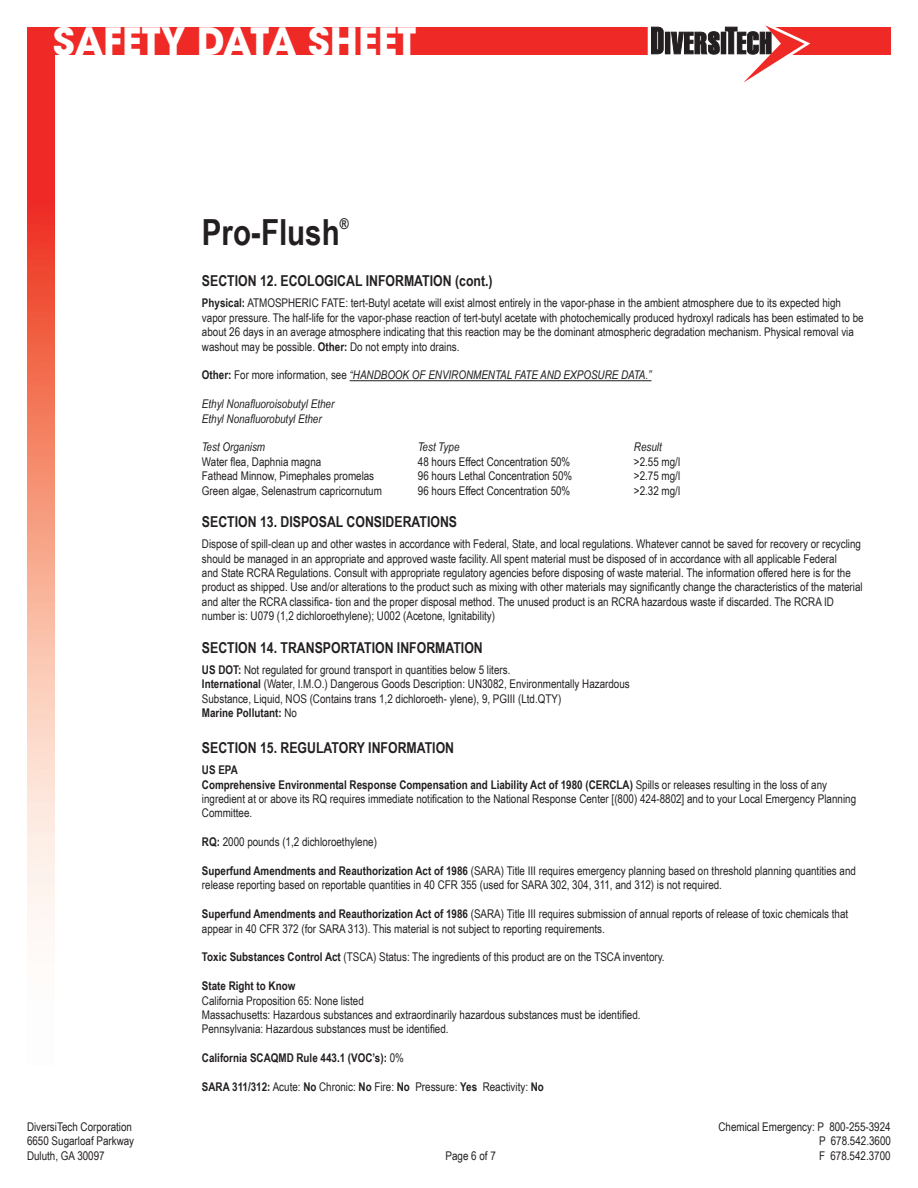
<style>
.page{position:relative;width:918px;height:1188px;background:#fff}
.page>*{position:absolute;margin:0;border:0;box-sizing:border-box;transform-origin:0 0}
.t1{font:700 37.5px "ITC Avant Garde Std";color:#fff}
.Main_Title{font:700 36px "Arial Narrow";color:#231f20}
.Section_Title{font:700 15px "Arial Narrow";color:#231f20}
.Main_Title-2{font:700 14.85px "Arial Narrow";color:#231f20}
.Body{font:12px/14.4px "Arial Narrow";color:#231f20}
.Body-2{font:italic 12px "Arial Narrow";color:#231f20}
.Body-3{font:700 12px "Arial Narrow";color:#231f20}
.s1{font-weight:700}
.s2{font-weight:700;font-style:normal}
.s3{font-style:normal}
.s4{font-weight:400}
</style>
<div class="page">
<div style="left:27px;top:27px;width:864px;height:27px;background:#ee2926"></div>
<img style="left:27px;top:54px;width:27px;height:873px">
<svg style="left:648px;top:25px;width:162px;height:58px"></svg>
<hr style="left:350px;top:380px;width:302px;height:1px;background:#231f20">
<h1 class="t1" style="left:53px;top:16px;width:365px">SAFETY DATA SHEET</h1>
<p class="Main_Title" style="left:202px;top:205px;width:139px">Pro-Flush</p>
<p class="Main_Title-2" style="left:340px;top:213px;width:10px">®</p>
<p class="Section_Title" style="left:202px;top:270px;width:292px">SECTION 12. ECOLOGICAL INFORMATION (cont.)</p>
<p class="Body" style="left:202px;top:296px;width:663px"><span class="s1">Physical:</span> ATMOSPHERIC FATE: tert-Butyl acetate will exist almost entirely in the vapor-phase in the ambient atmosphere due to its expected high vapor pressure. The half-life for the vapor-phase reaction of tert-butyl acetate with photochemically produced hydroxyl radicals has been estimated to be about 26 days in an average atmosphere indicating that this reaction may be the dominant atmospheric degradation mechanism. Physical removal via washout may be possible. <span class="s1">Other:</span> Do not empty into drains.</p>
<p class="Body-2" style="left:202px;top:367px;width:451px"><span class="s2">Other:</span> <span class="s3">For more information, see</span> “HANDBOOK OF ENVIRONMENTAL FATE AND EXPOSURE DATA.”</p>
<p class="Body-2" style="left:202px;top:396px;width:134px">Ethyl Nonafluoroisobutyl Ether</p>
<p class="Body-2" style="left:202px;top:410px;width:121px">Ethyl Nonafluorobutyl Ether</p>
<p class="Body-2" style="left:202px;top:439px;width:65px">Test Organism</p>
<p class="Body-2" style="left:418px;top:439px;width:43px">Test Type</p>
<p class="Body-2" style="left:634px;top:439px;width:29px">Result</p>
<p class="Body" style="left:202px;top:454px;width:121px">Water flea, Daphnia magna</p>
<p class="Body" style="left:418px;top:454px;width:154px">48 hours Effect Concentration 50%</p>
<p class="Body" style="left:634px;top:454px;width:48px">&gt;2.55 mg/l</p>
<p class="Body" style="left:202px;top:468px;width:174px">Fathead Minnow, Pimephales promelas</p>
<p class="Body" style="left:418px;top:468px;width:156px">96 hours Lethal Concentration 50%</p>
<p class="Body" style="left:634px;top:468px;width:48px">&gt;2.75 mg/l</p>
<p class="Body" style="left:202px;top:483px;width:181px">Green algae, Selenastrum capricornutum</p>
<p class="Body" style="left:418px;top:483px;width:154px">96 hours Effect Concentration 50%</p>
<p class="Body" style="left:634px;top:483px;width:48px">&gt;2.32 mg/l</p>
<p class="Section_Title" style="left:202px;top:510px;width:257px">SECTION 13. DISPOSAL CONSIDERATIONS</p>
<p class="Body" style="left:202px;top:536px;width:662px">Dispose of spill-clean up and other wastes in accordance with Federal, State, and local regulations. Whatever cannot be saved for recovery or recycling should be managed in an appropriate and approved waste facility. All spent material must be disposed of in accordance with all applicable Federal<br>and State RCRA Regulations. Consult with appropriate regulatory agencies before disposing of waste material. The information offered here is for the product as shipped. Use and/or alterations to the product such as mixing with other materials may significantly change the characteristics of the material and alter the RCRA classifica- tion and the proper disposal method. The unused product is an RCRA hazardous waste if discarded. The RCRA ID number is: U079 (1,2 dichloroethylene); U002 (Acetone, Ignitability)</p>
<p class="Section_Title" style="left:202px;top:636px;width:282px">SECTION 14. TRANSPORTATION INFORMATION</p>
<p class="Body" style="left:202px;top:662px;width:310px"><span class="s1">US DOT:</span> Not regulated for ground transport in quantities below 5 liters.</p>
<p class="Body" style="left:202px;top:676px;width:429px"><span class="s1">International</span> (Water, I.M.O.) Dangerous Goods Description: UN3082, Environmentally Hazardous</p>
<p class="Body" style="left:202px;top:691px;width:361px">Substance, Liquid, NOS (Contains trans 1,2 dichloroeth- ylene), 9, PGIII (Ltd.QTY)</p>
<p class="Body-3" style="left:202px;top:704px;width:97px">Marine Pollutant: <span class="s4">No</span></p>
<p class="Section_Title" style="left:202px;top:736px;width:254px">SECTION 15. REGULATORY INFORMATION</p>
<p class="Body-3" style="left:202px;top:761px;width:37px">US EPA</p>
<p class="Body" style="left:202px;top:777px;width:656px"><span class="s1">Comprehensive Environmental Response Compensation and Liability Act of 1980 (CERCLA)</span> Spills or releases resulting in the loss of any ingredient at or above its RQ requires immediate notification to the National Response Center [(800) 424-8802] and to your Local Emergency Planning<br>Committee.</p>
<p class="Body" style="left:202px;top:834px;width:177px"><span class="s1">RQ:</span> 2000 pounds (1,2 dichloroethylene)</p>
<p class="Body" style="left:202px;top:863px;width:656px"><span class="s1">Superfund Amendments and Reauthorization Act of 1986</span> (SARA) Title III requires emergency planning based on threshold planning quantities and release reporting based on reportable quantities in 40 CFR 355 (used for SARA 302, 304, 311, and 312) is not required.</p>
<p class="Body" style="left:202px;top:906px;width:648px"><span class="s1">Superfund Amendments and Reauthorization Act of 1986</span> (SARA) Title III requires submission of annual reports of release of toxic chemicals that appear in 40 CFR 372 (for SARA 313). This material is not subject to reporting requirements.</p>
<p class="Body" style="left:202px;top:949px;width:464px"><span class="s1">Toxic Substances Control Act</span> (TSCA) Status: The ingredients of this product are on the TSCA inventory.</p>
<p class="Body-3" style="left:202px;top:977px;width:95px">State Right to Know</p>
<p class="Body" style="left:202px;top:993px;width:163px">California Proposition 65: None listed</p>
<p class="Body" style="left:202px;top:1007px;width:440px">Massachusetts: Hazardous substances and extraordinarily hazardous substances must be identified.</p>
<p class="Body" style="left:202px;top:1021px;width:248px">Pennsylvania: Hazardous substances must be identified.</p>
<p class="Body-3" style="left:202px;top:1049px;width:203px">California SCAQMD Rule 443.1 (VOC’s): <span class="s4">0%</span></p>
<p class="Body" style="left:202px;top:1079px;width:344px"><span class="s1">SARA 311/312:</span> Acute: <span class="s1">No</span> Chronic: <span class="s1">No</span> Fire: <span class="s1">No</span> Pressure: <span class="s1">Yes</span> Reactivity: <span class="s1">No</span></p>
<p class="Body" style="left:27px;top:1119px;width:106px">DiversiTech Corporation</p>
<p class="Body" style="left:719px;top:1119px;width:174px">Chemical Emergency: P 800-255-3924</p>
<p class="Body" style="left:27px;top:1134px;width:109px">6650 Sugarloaf Parkway</p>
<p class="Body" style="left:819px;top:1134px;width:73px">P 678.542.3600</p>
<p class="Body" style="left:27px;top:1148px;width:79px">Duluth, GA 30097</p>
<p class="Body" style="left:446px;top:1148px;width:52px">Page 6 of 7</p>
<p class="Body" style="left:819px;top:1148px;width:73px">F 678.542.3700</p>
</div>
